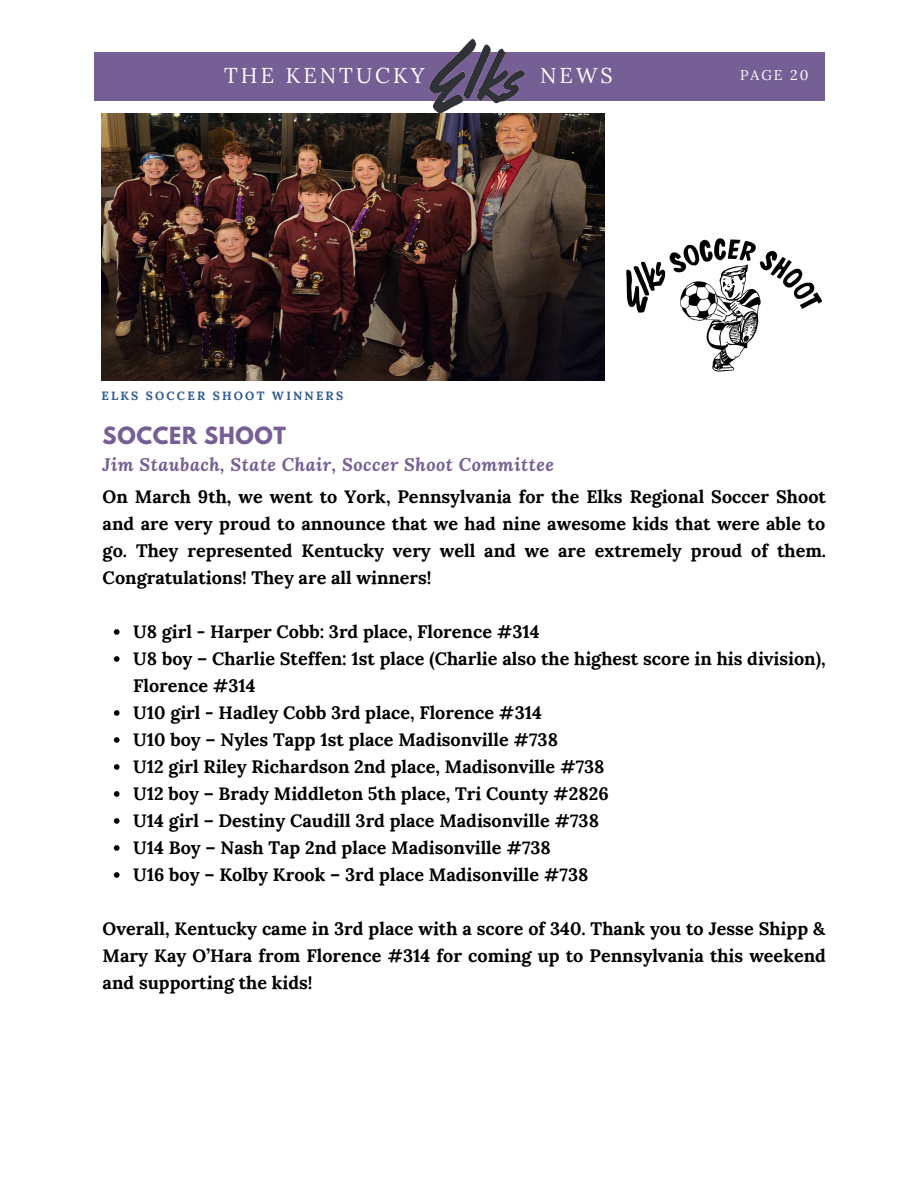
<style>
.page{position:relative;width:918px;height:1188px;background:#fff}
.page>*{position:absolute;margin:0;border:0;box-sizing:border-box;transform-origin:0 0}
.t1{font:21.45px "Lora";letter-spacing:.14em;color:#fff}
.t2{font:700 21px "League Spartan";letter-spacing:.03em;color:#755f94}
.t3{font:700 18px/27px "Lora";color:#000;text-align:justify}
.t4{font:italic 700 18px "Lora";letter-spacing:.03em;color:#755f94}
.t5{font:13.95px "Lora";letter-spacing:.14em;color:#fff}
.t6{font:700 12px "Lora";letter-spacing:.18em;color:#2e5a8e}
</style>
<div class="page">
<div style="left:95px;top:53px;width:730px;height:47px;background:#755f94"></div>
<img style="left:429px;top:38px;width:97px;height:76px">
<img style="left:101px;top:114px;width:503px;height:267px">
<img style="left:626px;top:238px;width:196px;height:134px">
<svg style="left:114px;top:629px;width:6px;height:6px"></svg>
<svg style="left:114px;top:656px;width:6px;height:6px"></svg>
<svg style="left:114px;top:710px;width:6px;height:6px"></svg>
<svg style="left:114px;top:737px;width:6px;height:6px"></svg>
<svg style="left:114px;top:764px;width:6px;height:6px"></svg>
<svg style="left:114px;top:791px;width:6px;height:6px"></svg>
<svg style="left:114px;top:818px;width:6px;height:6px"></svg>
<svg style="left:114px;top:845px;width:6px;height:6px"></svg>
<svg style="left:114px;top:872px;width:6px;height:6px"></svg>
<p class="t1" style="left:224px;top:61px;width:202px">THE KENTUCKY</p>
<p class="t1" style="left:540px;top:61px;width:74px">NEWS</p>
<p class="t5" style="left:740px;top:66px;width:70px">PAGE 20</p>
<p class="t6" style="left:101px;top:388px;width:243px">ELKS SOCCER SHOOT WINNERS</p>
<p class="t2" style="left:103px;top:425px;width:185px">SOCCER SHOOT</p>
<p class="t4" style="left:103px;top:452px;width:453px">Jim Staubach, State Chair, Soccer Shoot Committee</p>
<p class="t3" style="left:103px;top:483px;width:725px">On March 9th, we went to York, Pennsylvania for the Elks Regional Soccer Shoot and are very proud to announce that we had nine awesome kids that were able to go. They represented Kentucky very well and we are extremely proud of them.<br>Congratulations! They are all winners!</p>
<p class="t3" style="left:133px;top:618px;width:408px">U8 girl - Harper Cobb: 3rd place, Florence #314</p>
<p class="t3" style="left:133px;top:645px;width:694px">U8 boy – Charlie Steffen: 1st place (Charlie also the highest score in his division),<br>Florence #314</p>
<p class="t3" style="left:133px;top:699px;width:410px">U10 girl - Hadley Cobb 3rd place, Florence #314</p>
<p class="t3" style="left:133px;top:726px;width:426px">U10 boy – Nyles Tapp 1st place Madisonville #738</p>
<p class="t3" style="left:133px;top:753px;width:473px">U12 girl Riley Richardson 2nd place, Madisonville #738</p>
<p class="t3" style="left:133px;top:780px;width:477px">U12 boy – Brady Middleton 5th place, Tri County #2826</p>
<p class="t3" style="left:133px;top:807px;width:467px">U14 girl – Destiny Caudill 3rd place Madisonville #738</p>
<p class="t3" style="left:133px;top:834px;width:419px">U14 Boy – Nash Tap 2nd place Madisonville #738</p>
<p class="t3" style="left:133px;top:861px;width:457px">U16 boy – Kolby Krook – 3rd place Madisonville #738</p>
<p class="t3" style="left:103px;top:915px;width:725px">Overall, Kentucky came in 3rd place with a score of 340. Thank you to Jesse Shipp &amp; Mary Kay O’Hara from Florence #314 for coming up to Pennsylvania this weekend and supporting the kids!</p>
</div>
